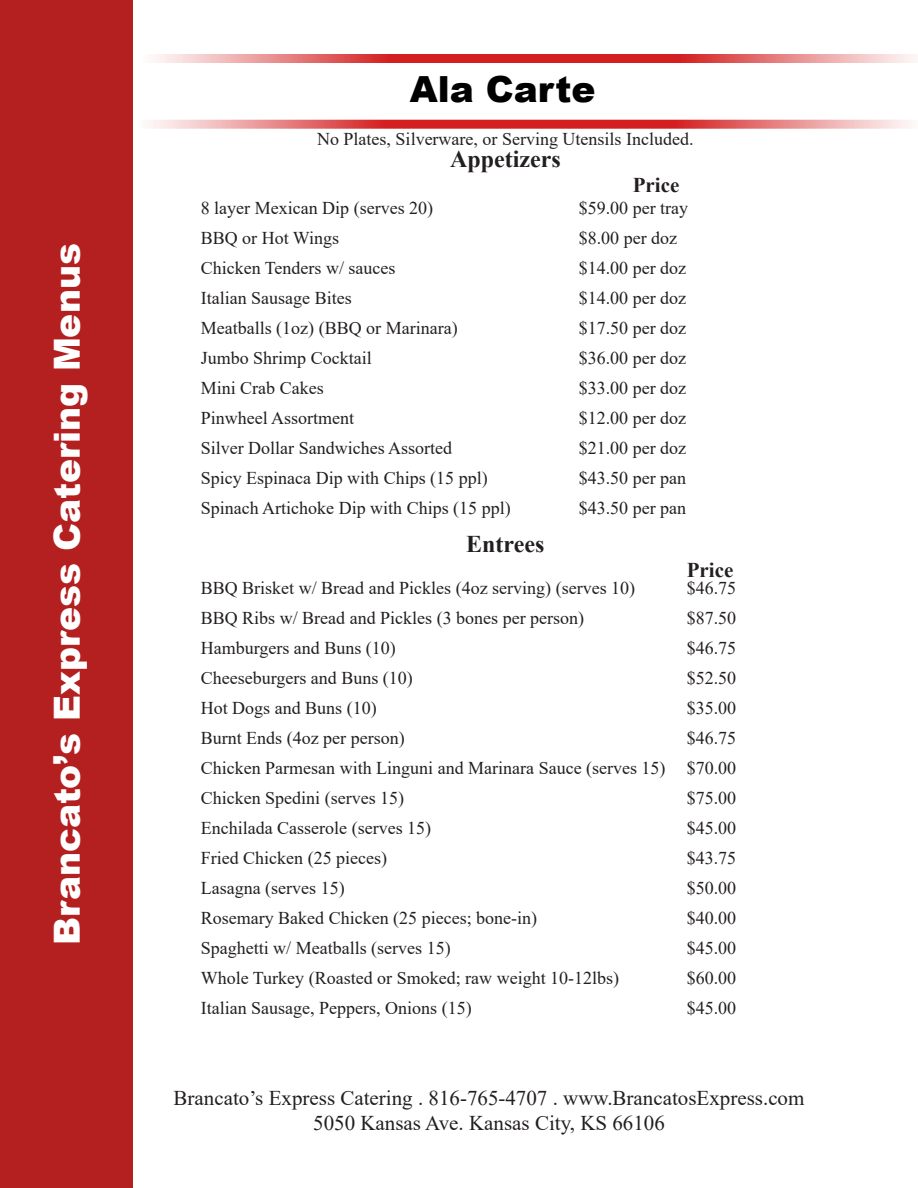
<style>
.page{position:relative;width:918px;height:1188px;background:#fff}
.page>*{position:absolute;margin:0;border:0;box-sizing:border-box;transform-origin:0 0}
.t1{font:900 36px "Arial";color:#fff}
.t2{font:900 36px "Arial";color:#000}
.t3{font:700 24px "Times New Roman";color:#231f20}
.t4{font:21px "Times New Roman";color:#231f20}
.t5{font:700 21px "Times New Roman";color:#231f20}
.t6{font:18px "Times New Roman";color:#231f20}
</style>
<div class="page">
<div style="left:0;top:0;width:132px;height:1188px;background:#b41f20"></div>
<svg style="left:156px;top:54px;width:758px;height:9px;background:#e06364"></svg>
<svg style="left:151px;top:120px;width:758px;height:9px;background:#e16969"></svg>
<p class="t1" style="left:41px;top:945px;width:703px;rotate:-90deg">Brancato’s Express Catering Menus</p>
<p class="t2" style="left:410px;top:63px;width:187px">Ala Carte</p>
<p class="t6" style="left:317px;top:126px;width:378px">No Plates, Silverware, or Serving Utensils Included.</p>
<p class="t3" style="left:450px;top:141px;width:112px">Appetizers</p>
<p class="t5" style="left:633px;top:170px;width:48px">Price</p>
<p class="t6" style="left:201px;top:195px;width:234px">8 layer Mexican Dip (serves 20)</p>
<p class="t6" style="left:579px;top:195px;width:111px">$59.00 per tray</p>
<p class="t6" style="left:201px;top:225px;width:140px">BBQ or Hot Wings</p>
<p class="t6" style="left:579px;top:225px;width:100px">$8.00 per doz</p>
<p class="t6" style="left:201px;top:255px;width:196px">Chicken Tenders w/ sauces</p>
<p class="t6" style="left:579px;top:255px;width:109px">$14.00 per doz</p>
<p class="t6" style="left:201px;top:285px;width:152px">Italian Sausage Bites</p>
<p class="t6" style="left:579px;top:285px;width:109px">$14.00 per doz</p>
<p class="t6" style="left:201px;top:315px;width:258px">Meatballs (1oz) (BBQ or Marinara)</p>
<p class="t6" style="left:579px;top:315px;width:109px">$17.50 per doz</p>
<p class="t6" style="left:201px;top:345px;width:173px">Jumbo Shrimp Cocktail</p>
<p class="t6" style="left:579px;top:345px;width:109px">$36.00 per doz</p>
<p class="t6" style="left:201px;top:375px;width:124px">Mini Crab Cakes</p>
<p class="t6" style="left:579px;top:375px;width:109px">$33.00 per doz</p>
<p class="t6" style="left:201px;top:405px;width:155px">Pinwheel Assortment</p>
<p class="t6" style="left:579px;top:405px;width:109px">$12.00 per doz</p>
<p class="t6" style="left:201px;top:435px;width:253px">Silver Dollar Sandwiches Assorted</p>
<p class="t6" style="left:579px;top:435px;width:109px">$21.00 per doz</p>
<p class="t6" style="left:201px;top:465px;width:288px">Spicy Espinaca Dip with Chips (15 ppl)</p>
<p class="t6" style="left:579px;top:465px;width:109px">$43.50 per pan</p>
<p class="t6" style="left:201px;top:495px;width:311px">Spinach Artichoke Dip with Chips (15 ppl)</p>
<p class="t6" style="left:579px;top:495px;width:109px">$43.50 per pan</p>
<p class="t3" style="left:466px;top:527px;width:80px">Entrees</p>
<p class="t5" style="left:687px;top:555px;width:48px">Price</p>
<p class="t6" style="left:201px;top:575px;width:436px">BBQ Brisket w/ Bread and Pickles (4oz serving) (serves 10)</p>
<p class="t6" style="left:687px;top:575px;width:51px">$46.75</p>
<p class="t6" style="left:201px;top:605px;width:385px">BBQ Ribs w/ Bread and Pickles (3 bones per person)</p>
<p class="t6" style="left:687px;top:605px;width:51px">$87.50</p>
<p class="t6" style="left:201px;top:635px;width:197px">Hamburgers and Buns (10)</p>
<p class="t6" style="left:687px;top:635px;width:51px">$46.75</p>
<p class="t6" style="left:201px;top:665px;width:214px">Cheeseburgers and Buns (10)</p>
<p class="t6" style="left:687px;top:665px;width:51px">$52.50</p>
<p class="t6" style="left:201px;top:695px;width:177px">Hot Dogs and Buns (10)</p>
<p class="t6" style="left:687px;top:695px;width:51px">$35.00</p>
<p class="t6" style="left:201px;top:725px;width:205px">Burnt Ends (4oz per person)</p>
<p class="t6" style="left:687px;top:725px;width:51px">$46.75</p>
<p class="t6" style="left:201px;top:755px;width:537px">Chicken Parmesan with Linguni and Marinara Sauce (serves 15) $70.00</p>
<p class="t6" style="left:201px;top:785px;width:205px">Chicken Spedini (serves 15)</p>
<p class="t6" style="left:687px;top:785px;width:51px">$75.00</p>
<p class="t6" style="left:201px;top:815px;width:232px">Enchilada Casserole (serves 15)</p>
<p class="t6" style="left:687px;top:815px;width:51px">$45.00</p>
<p class="t6" style="left:201px;top:845px;width:188px">Fried Chicken (25 pieces)</p>
<p class="t6" style="left:687px;top:845px;width:51px">$43.75</p>
<p class="t6" style="left:201px;top:875px;width:145px">Lasagna (serves 15)</p>
<p class="t6" style="left:687px;top:875px;width:51px">$50.00</p>
<p class="t6" style="left:201px;top:905px;width:338px">Rosemary Baked Chicken (25 pieces; bone-in)</p>
<p class="t6" style="left:687px;top:905px;width:51px">$40.00</p>
<p class="t6" style="left:201px;top:935px;width:251px">Spaghetti w/ Meatballs (serves 15)</p>
<p class="t6" style="left:687px;top:935px;width:51px">$45.00</p>
<p class="t6" style="left:201px;top:965px;width:420px">Whole Turkey (Roasted or Smoked; raw weight 10-12lbs)</p>
<p class="t6" style="left:687px;top:965px;width:51px">$60.00</p>
<p class="t6" style="left:201px;top:995px;width:272px">Italian Sausage, Peppers, Onions (15)</p>
<p class="t6" style="left:687px;top:995px;width:51px">$45.00</p>
<p class="t4" style="left:174px;top:1083px;width:632px">Brancato’s Express Catering . 816-765-4707 . www.BrancatosExpress.com</p>
<p class="t4" style="left:313px;top:1108px;width:353px">5050 Kansas Ave. Kansas City, KS 66106</p>
</div>
